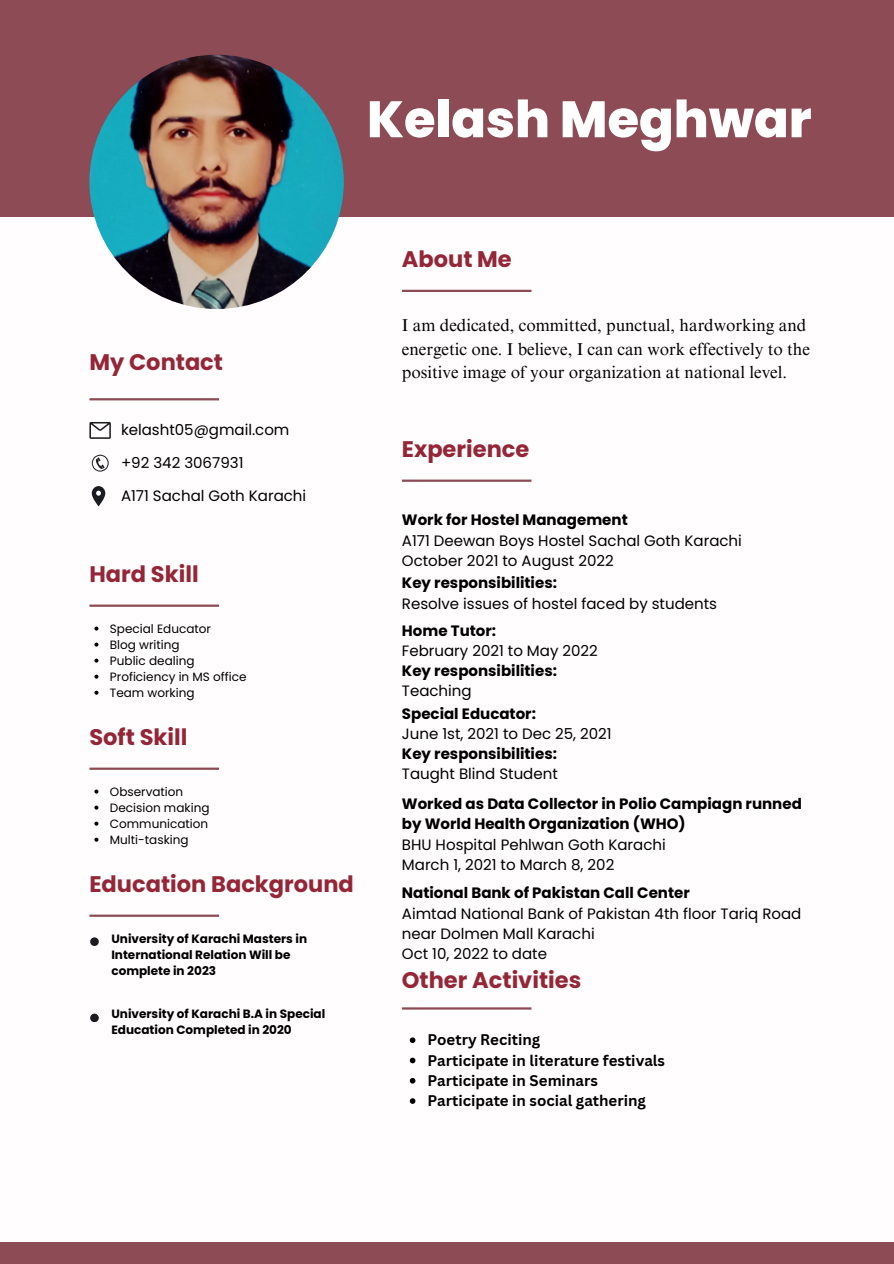
<style>
.page{position:relative;width:894px;height:1264px;background:#fff}
.page>*{position:absolute;margin:0;border:0;box-sizing:border-box;transform-origin:0 0}
.t1{font:800 51px "Poppins";color:#fff}
.t2{font:700 22.5px "Poppins";color:#942637}
.t3{font:17.1px/23.7px "Times NRMT Pro";color:#000}
.t4{font:15px/20.2px "Poppins";color:#000}
.t5{font:700 15px/20.2px "Poppins";color:#000}
.t6{font:700 15px/20.2px "Canva Sans";color:#000}
.t7{font:700 12px/16px "Poppins";color:#000}
.t8{font:12px/16px "Poppins";color:#000}
</style>
<div class="page">
<div style="left:0;top:0;width:893px;height:216px;background:#8d4b55"></div>
<div style="left:0;top:1242px;width:893px;height:21px;background:#8d4b55"></div>
<img style="left:89px;top:55px;width:255px;height:254px;border-radius:50%">
<hr style="left:402px;top:290px;width:129px;height:2px;background:#8d4b55">
<hr style="left:402px;top:479px;width:129px;height:3px;background:#8d4b55">
<hr style="left:402px;top:1007px;width:129px;height:2px;background:#8d4b55">
<hr style="left:89px;top:604px;width:130px;height:3px;background:#8d4b55">
<hr style="left:89px;top:767px;width:130px;height:2px;background:#8d4b55">
<hr style="left:89px;top:914px;width:130px;height:2px;background:#8d4b55">
<hr style="left:89px;top:398px;width:130px;height:2px;background:#8d4b55">
<svg style="left:89px;top:422px;width:22px;height:17px"></svg>
<svg style="left:92px;top:454px;width:17px;height:17px"></svg>
<svg style="left:92px;top:486px;width:13px;height:20px"></svg>
<div style="left:90px;top:937px;width:9px;height:9px;background:#1b1c1f;border-radius:50%"></div>
<svg style="left:90px;top:1013px;width:9px;height:9px"></svg>
<svg style="left:94px;top:626px;width:4px;height:4px"></svg>
<svg style="left:94px;top:642px;width:4px;height:4px"></svg>
<svg style="left:94px;top:658px;width:4px;height:4px"></svg>
<svg style="left:94px;top:674px;width:4px;height:4px"></svg>
<svg style="left:94px;top:690px;width:4px;height:4px"></svg>
<svg style="left:94px;top:789px;width:4px;height:4px"></svg>
<svg style="left:94px;top:805px;width:4px;height:4px"></svg>
<svg style="left:94px;top:821px;width:4px;height:4px"></svg>
<svg style="left:94px;top:837px;width:4px;height:4px"></svg>
<svg style="left:409px;top:1037px;width:6px;height:6px"></svg>
<svg style="left:409px;top:1057px;width:6px;height:6px"></svg>
<svg style="left:409px;top:1078px;width:6px;height:5px"></svg>
<svg style="left:409px;top:1098px;width:6px;height:5px"></svg>
<h1 class="t1" style="left:367px;top:84px;width:446px">Kelash Meghwar</h1>
<h2 class="t2" style="left:89px;top:346px;width:135px">My Contact</h2>
<p class="t4" style="left:121px;top:420px;width:170px">kelasht05@gmail.com</p>
<p class="t4" style="left:121px;top:452px;width:124px">+92 342 3067931</p>
<p class="t4" style="left:121px;top:485px;width:187px">A171 Sachal Goth Karachi</p>
<h2 class="t2" style="left:89px;top:558px;width:111px">Hard Skill</h2>
<p class="t8" style="left:110px;top:620px;width:138px">Special Educator<br>Blog writing<br>Public dealing<br>Proficiency in MS office<br>Team working</p>
<h2 class="t2" style="left:89px;top:721px;width:99px">Soft Skill</h2>
<p class="t8" style="left:110px;top:783px;width:101px">Observation<br>Decision making<br>Communication<br>Multi-tasking</p>
<h2 class="t2" style="left:89px;top:868px;width:266px">Education Background</h2>
<p class="t7" style="left:111px;top:930px;width:197px">University of Karachi Masters in<br>International Relation Will be complete in 2023</p>
<p class="t7" style="left:111px;top:1006px;width:215px">University of Karachi B.A in Special<br>Education Completed in 2020</p>
<h2 class="t2" style="left:402px;top:243px;width:111px">About Me</h2>
<p class="t3" style="left:402px;top:315px;width:409px">I am dedicated, committed, punctual, hardworking and energetic one. I believe, I can can work effectively to the positive image of your organization at national level.</p>
<h2 class="t2" style="left:402px;top:433px;width:129px">Experience</h2>
<p class="t5" style="left:402px;top:510px;width:227px">Work for Hostel Management</p>
<p class="t4" style="left:402px;top:530px;width:341px">A171 Deewan Boys Hostel Sachal Goth Karachi<br>October 2021 to August 2022</p>
<p class="t5" style="left:402px;top:573px;width:156px">Key responsibilities:</p>
<p class="t4" style="left:402px;top:593px;width:316px">Resolve issues of hostel faced by students</p>
<p class="t5" style="left:402px;top:620px;width:96px">Home Tutor:</p>
<p class="t4" style="left:402px;top:640px;width:197px">February 2021 to May 2022</p>
<p class="t5" style="left:402px;top:660px;width:156px">Key responsibilities:</p>
<p class="t4" style="left:402px;top:681px;width:71px">Teaching</p>
<p class="t5" style="left:402px;top:703px;width:135px">Special Educator:</p>
<p class="t4" style="left:402px;top:724px;width:211px">June 1st, 2021 to Dec 25, 2021</p>
<p class="t5" style="left:402px;top:743px;width:156px">Key responsibilities:</p>
<p class="t4" style="left:402px;top:763px;width:157px">Taught Blind Student</p>
<p class="t5" style="left:402px;top:793px;width:401px">Worked as Data Collector in Polio Campiagn runned by World Health Organization (WHO)</p>
<p class="t4" style="left:402px;top:834px;width:265px">BHU Hospital Pehlwan Goth Karachi<br>March 1, 2021 to March 8, 202</p>
<p class="t5" style="left:402px;top:882px;width:289px">National Bank of Pakistan Call Center</p>
<p class="t4" style="left:402px;top:903px;width:401px">Aimtad National Bank of Pakistan 4th floor Tariq Road near Dolmen Mall Karachi<br>Oct 10, 2022 to date</p>
<h2 class="t2" style="left:402px;top:964px;width:181px">Other Activities</h2>
<p class="t6" style="left:427px;top:1029px;width:239px">Poetry Reciting<br>Participate in literature festivals<br>Participate in Seminars<br>Participate in social gathering</p>
</div>
